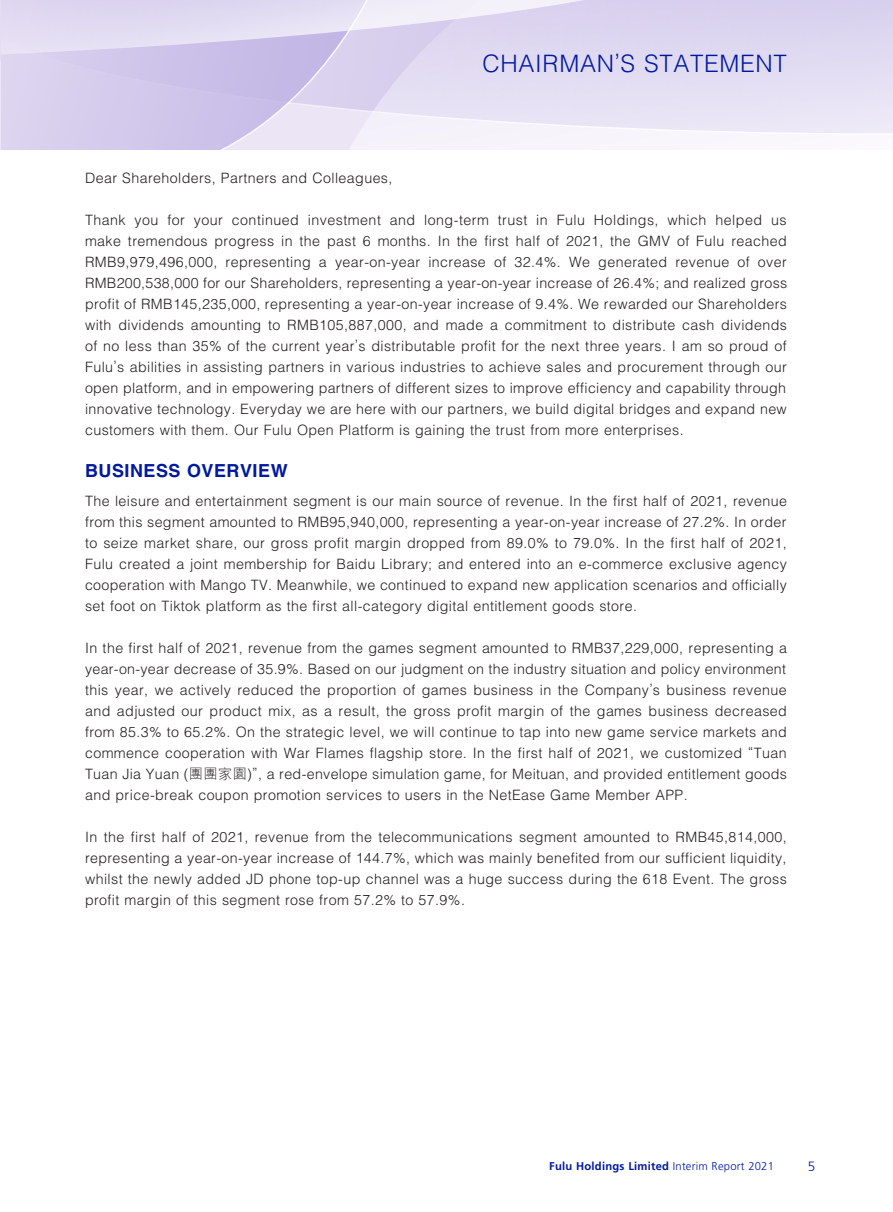
<style>
.page{position:relative;width:893px;height:1212px;background:#fff}
.page>*{position:absolute;margin:0;border:0;box-sizing:border-box;transform-origin:0 0}
.t1{font:300 24px "Helvetica LT Std";letter-spacing:.03em;color:#00199f}
.t2{font:700 18px "Helvetica LT Std";letter-spacing:.03em;color:#00199f}
.t3{font:300 14.25px/21px "Helvetica LT Std";letter-spacing:.03em;color:#231f20;text-align:justify}
.t4{font:300 13.5px "Frutiger LT Std";color:#00199f}
.t5{font:700 11.25px "Frutiger LT Std";letter-spacing:.02em;color:#00199f}
.s1{font-family:"M Hei HK"}
.s2{font-weight:300}
</style>
<div class="page">
<svg style="left:1px;top:58px;width:327px;height:92px;background:#d4cbec"></svg>
<svg style="left:328px;top:58px;width:565px;height:92px"></svg>
<svg style="left:1px;top:0;width:892px;height:58px;background:#ddd6f0"></svg>
<svg style="left:0;top:0;width:1px;height:150px"></svg>
<h1 class="t1" style="left:483px;top:49px;width:306px">CHAIRMAN’S STATEMENT</h1>
<p class="t3" style="left:85px;top:167px;width:309px">Dear Shareholders, Partners and Colleagues,</p>
<p class="t3" style="left:85px;top:209px;width:704px">Thank you for your continued investment and long-term trust in Fulu Holdings, which helped us make tremendous progress in the past 6 months. In the first half of 2021, the GMV of Fulu reached RMB9,979,496,000, representing a year-on-year increase of 32.4%. We generated revenue of over RMB200,538,000 for our Shareholders, representing a year-on-year increase of 26.4%; and realized gross profit of RMB145,235,000, representing a year-on-year increase of 9.4%. We rewarded our Shareholders with dividends amounting to RMB105,887,000, and made a commitment to distribute cash dividends of no less than 35% of the current year’s distributable profit for the next three years. I am so proud of Fulu’s abilities in assisting partners in various industries to achieve sales and procurement through our open platform, and in empowering partners of different sizes to improve efficiency and capability through innovative technology. Everyday we are here with our partners, we build digital bridges and expand new customers with them. Our Fulu Open Platform is gaining the trust from more enterprises.</p>
<p class="t2" style="left:85px;top:459px;width:204px">BUSINESS OVERVIEW</p>
<p class="t3" style="left:85px;top:490px;width:703px">The leisure and entertainment segment is our main source of revenue. In the first half of 2021, revenue from this segment amounted to RMB95,940,000, representing a year-on-year increase of 27.2%. In order to seize market share, our gross profit margin dropped from 89.0% to 79.0%. In the first half of 2021, Fulu created a joint membership for Baidu Library; and entered into an e-commerce exclusive agency cooperation with Mango TV. Meanwhile, we continued to expand new application scenarios and officially set foot on Tiktok platform as the first all-category digital entitlement goods store.</p>
<p class="t3" style="left:85px;top:637px;width:703px">In the first half of 2021, revenue from the games segment amounted to RMB37,229,000, representing a year-on-year decrease of 35.9%. Based on our judgment on the industry situation and policy environment this year, we actively reduced the proportion of games business in the Company’s business revenue and adjusted our product mix, as a result, the gross profit margin of the games business decreased from 85.3% to 65.2%. On the strategic level, we will continue to tap into new game service markets and commence cooperation with War Flames flagship store. In the first half of 2021, we customized “Tuan Tuan Jia Yuan (<span class="s1">團團家園</span>)”, a red-envelope simulation game, for Meituan, and provided entitlement goods and price-break coupon promotion services to users in the NetEase Game Member APP.</p>
<p class="t3" style="left:85px;top:826px;width:703px">In the first half of 2021, revenue from the telecommunications segment amounted to RMB45,814,000, representing a year-on-year increase of 144.7%, which was mainly benefited from our sufficient liquidity, whilst the newly added JD phone top-up channel was a huge success during the 618 Event. The gross profit margin of this segment rose from 57.2% to 57.9%.</p>
<p class="t5" style="left:549px;top:1160px;width:226px">Fulu Holdings Limited <span class="s2">Interim Report 2021</span></p>
<p class="t4" style="left:808px;top:1159px;width:9px">5</p>
</div>
